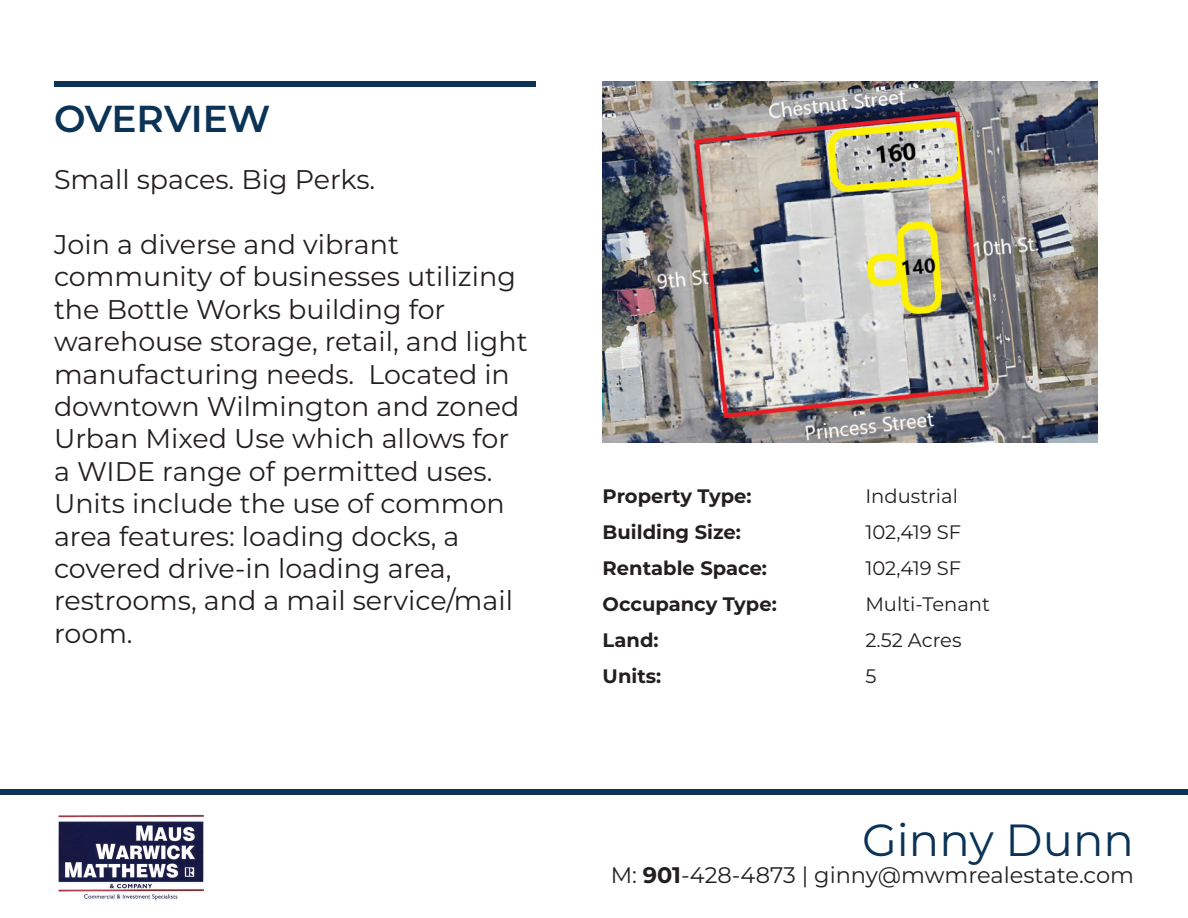
<style>
.page{position:relative;width:1188px;height:918px;background:#fff}
.page>*{position:absolute;margin:0;border:0;box-sizing:border-box;transform-origin:0 0}
.t1{font:45px "Montserrat";color:#0b3355}
.t2{font:600 37.5px "Montserrat";letter-spacing:-.01em;color:#0b3355}
.t3{font:27px/32.4px "Montserrat";color:#231f20}
.t4{font:22.5px "Montserrat";color:#231f20}
.t5{font:700 19.5px "Montserrat";color:#231f20}
.t6{font:19.5px "Montserrat";color:#231f20}
.s1{font-weight:700}
</style>
<div class="page">
<div style="left:0;top:789px;width:1188px;height:6px;background:#0d3256"></div>
<img style="left:58px;top:814px;width:146px;height:86px">
<div style="left:54px;top:81px;width:482px;height:5px;background:#0d3256"></div>
<img style="left:603px;top:81px;width:495px;height:362px">
<p class="t2" style="left:54px;top:93px;width:218px">OVERVIEW</p>
<p class="t3" style="left:54px;top:162px;width:323px">Small spaces. Big Perks.</p>
<p class="t3" style="left:54px;top:227px;width:475px">Join a diverse and vibrant community of businesses utilizing the Bottle Works building for warehouse storage, retail, and light manufacturing needs. Located in downtown Wilmington and zoned<br>Urban Mixed Use which allows for a WIDE range of permitted uses.<br>Units include the use of common area features: loading docks, a covered drive-in loading area, restrooms, and a mail service/mail room.</p>
<p class="t5" style="left:603px;top:482px;width:150px">Property Type:</p>
<p class="t5" style="left:603px;top:518px;width:140px">Building Size:</p>
<p class="t5" style="left:603px;top:554px;width:166px">Rentable Space:</p>
<p class="t5" style="left:603px;top:590px;width:176px">Occupancy Type:</p>
<p class="t5" style="left:603px;top:626px;width:58px">Land:</p>
<p class="t5" style="left:603px;top:662px;width:60px">Units:</p>
<p class="t6" style="left:865px;top:482px;width:94px">Industrial</p>
<p class="t6" style="left:865px;top:518px;width:97px">102,419 SF</p>
<p class="t6" style="left:865px;top:554px;width:97px">102,419 SF</p>
<p class="t6" style="left:865px;top:590px;width:126px">Multi-Tenant</p>
<p class="t6" style="left:865px;top:626px;width:98px">2.52 Acres</p>
<p class="t6" style="left:865px;top:662px;width:13px">5</p>
<h1 class="t1" style="left:862px;top:809px;width:273px">Ginny Dunn</h1>
<p class="t4" style="left:611px;top:859px;width:525px">M: <span class="s1">901</span>-428-4873 | ginny@mwmrealestate.com</p>
</div>
